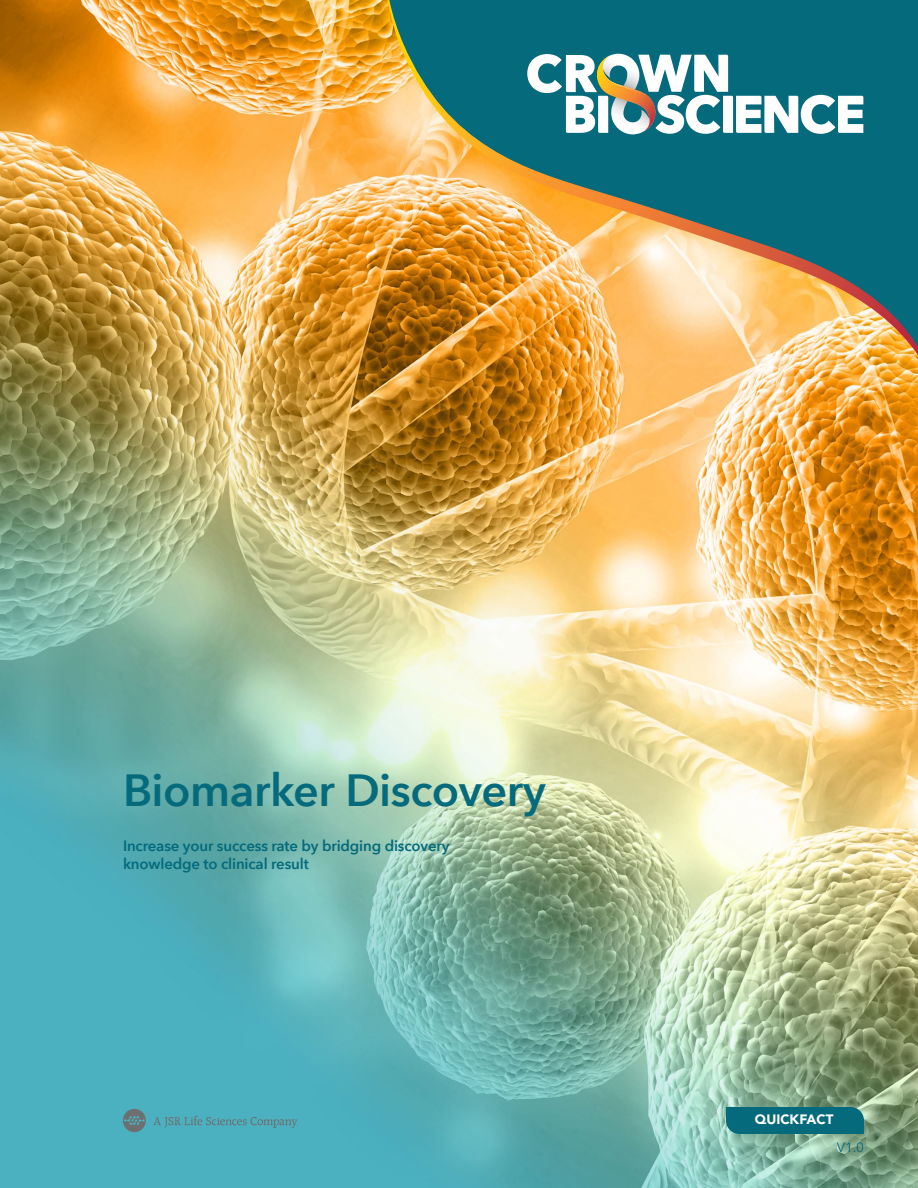
<style>
.page{position:relative;width:918px;height:1188px;background:#fff}
.page>*{position:absolute;margin:0;border:0;box-sizing:border-box;transform-origin:0 0}
.t1{font:600 45px "Avenir Next";letter-spacing:-.01em;color:#056a7b}
.t2{font:600 15px/18px "Avenir Next";letter-spacing:-.01em;color:#056a7b}
.t3{font:900 13.5px "Avenir LT Pro";color:#fff}
.t4{font:13.5px "Avenir Next";color:#056a7b}
</style>
<div class="page">
<img style="left:0;top:0;width:918px;height:1188px">
<svg style="left:384px;top:0;width:534px;height:405px;background:#8a9168"></svg>
<svg style="left:527px;top:54px;width:336px;height:81px"></svg>
<div style="left:726px;top:1107px;width:138px;height:27px;background:#056a7b"></div>
<svg style="left:153px;top:1116px;width:144px;height:12px;background:#51a3af"></svg>
<svg style="left:123px;top:1109px;width:23px;height:23px"></svg>
<h1 class="t1" style="left:123px;top:751px;width:424px">Biomarker Discovery</h1>
<p class="t2" style="left:123px;top:836px;width:328px">Increase your success rate by bridging discovery knowledge to clinical result</p>
<p class="t3" style="left:755px;top:1111px;width:80px">QUICKFACT</p>
<p class="t4" style="left:837px;top:1136px;width:29px">V1.0</p>
</div>
